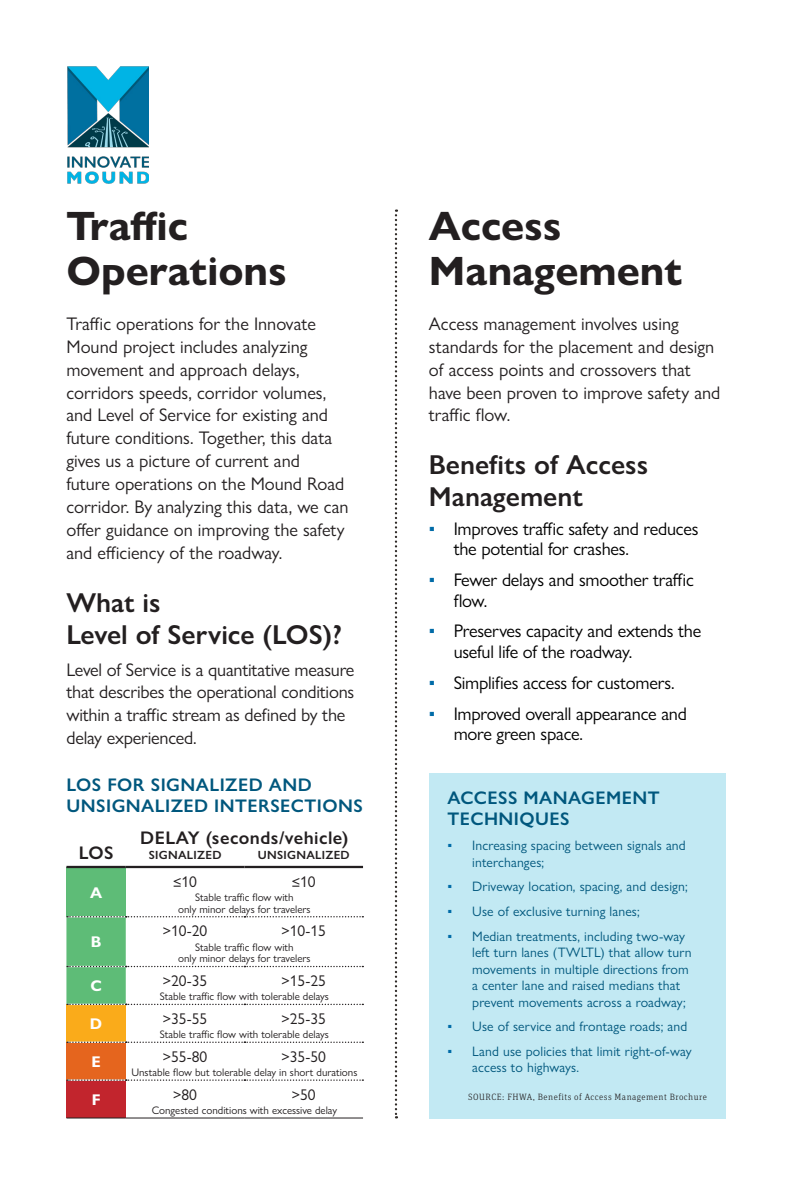
<style>
.page{position:relative;width:792px;height:1188px;background:#fff}
.page>*{position:absolute;margin:0;border:0;box-sizing:border-box;transform-origin:0 0}
.t1{font:700 41.25px/45.8px "Gill Sans Nova";color:#231f20}
.t2{font:600 27.45px/32.1px "Gill Sans Nova";color:#231f20}
.t3{font:18.3px/22.8px "Gill Sans Nova";color:#231f20}
.t4{font:18.3px/20.5px "Gill Sans Nova";letter-spacing:-.015em;color:#000}
.t5{font:600 18.3px/21px "Gill Sans Nova";letter-spacing:.025em;color:#00577d}
.t6{font:600 18.3px "Gill Sans Nova";letter-spacing:.025em;color:#231f20}
.t7{font:15.6px "Gill Sans Nova";color:#231f20}
.t8{font:700 15.6px "Gill Sans Nova";color:#fff}
.t9{font:13.65px/16.5px "Gill Sans Nova";letter-spacing:.01em;color:#00577d}
.t10{font:600 11.85px "Gill Sans Nova";letter-spacing:.025em;color:#231f20}
.t11{font:10.95px/11.9px "Gill Sans Nova";color:#231f20;text-align:center}
.t12{font:300 9.15px "Unit Slab Pro";letter-spacing:.05em;color:#231f20}
.s1{color:#006ba7}
</style>
<div class="page">
<img style="left:67px;top:66px;width:82px;height:117px">
<div style="left:429px;top:773px;width:296px;height:345px;background:#c2e9f3"></div>
<svg style="left:395px;top:210px;width:2px;height:908px"></svg>
<div style="left:66px;top:867px;width:60px;height:50px;background:#5ebc77"></div>
<div style="left:66px;top:1004px;width:60px;height:38px;background:#faab1a"></div>
<div style="left:66px;top:1042px;width:60px;height:38px;background:#e5651e"></div>
<div style="left:66px;top:1080px;width:60px;height:38px;background:#c2252d"></div>
<hr style="left:66px;top:1118px;width:60px;height:1px;background:#231f20">
<hr style="left:126px;top:1118px;width:118px;height:1px;background:#231f20">
<hr style="left:244px;top:1118px;width:119px;height:1px;background:#231f20">
<svg style="left:66px;top:916px;width:297px;height:89px"></svg>
<svg style="left:67px;top:1042px;width:296px;height:1px"></svg>
<svg style="left:67px;top:1079px;width:296px;height:2px"></svg>
<hr style="left:66px;top:866px;width:60px;height:2px;background:#231f20">
<hr style="left:126px;top:866px;width:118px;height:2px;background:#231f20">
<hr style="left:244px;top:866px;width:119px;height:2px;background:#231f20">
<p class="t1" style="left:66px;top:203px;width:222px">Traffic<br>Operations</p>
<p class="t3" style="left:66px;top:312px;width:283px">Traffic operations for the Innovate Mound project includes analyzing movement and approach delays, corridors speeds, corridor volumes, and Level of Service for existing and future conditions. Together, this data gives us a picture of current and<br>future operations on the Mound Road corridor. By analyzing this data, we can offer guidance on improving the safety and efficiency of the roadway.</p>
<p class="t2" style="left:66px;top:587px;width:277px">What is<br>Level of Service (LOS)?</p>
<p class="t3" style="left:66px;top:658px;width:289px">Level of Service is a quantitative measure that describes the operational conditions within a traffic stream as defined by the delay experienced.</p>
<p class="t5" style="left:66px;top:774px;width:298px">LOS FOR SIGNALIZED AND<br>UNSIGNALIZED INTERSECTIONS</p>
<p class="t6" style="left:79px;top:841px;width:36px">LOS</p>
<p class="t6" style="left:140px;top:826px;width:210px">DELAY (seconds/vehicle)</p>
<p class="t10" style="left:149px;top:847px;width:74px">SIGNALIZED</p>
<p class="t10" style="left:258px;top:847px;width:94px">UNSIGNALIZED</p>
<p class="t8" style="left:90px;top:883px;width:14px">A</p>
<p class="t8" style="left:91px;top:932px;width:12px">B</p>
<p class="t7" style="left:173px;top:872px;width:25px">≤10</p>
<p class="t7" style="left:292px;top:872px;width:25px">≤10</p>
<p class="t11" style="left:178px;top:891px;width:134px">Stable traffic flow with<br>only minor delays for travelers</p>
<p class="t7" style="left:163px;top:922px;width:46px">&gt;10-20</p>
<p class="t7" style="left:281px;top:922px;width:46px">&gt;10-15</p>
<p class="t11" style="left:178px;top:941px;width:134px">Stable traffic flow with<br>only minor delays for travelers</p>
<p class="t8" style="left:90px;top:976px;width:13px">C</p>
<p class="t7" style="left:163px;top:971px;width:46px">&gt;20-35</p>
<p class="t7" style="left:281px;top:971px;width:46px">&gt;15-25</p>
<p class="t11" style="left:160px;top:991px;width:171px">Stable traffic flow with tolerable delays</p>
<p class="t8" style="left:90px;top:1014px;width:14px">D</p>
<p class="t7" style="left:163px;top:1009px;width:46px">&gt;35-55</p>
<p class="t7" style="left:281px;top:1009px;width:46px">&gt;25-35</p>
<p class="t11" style="left:160px;top:1028px;width:171px">Stable traffic flow with tolerable delays</p>
<p class="t8" style="left:91px;top:1052px;width:11px">E</p>
<p class="t7" style="left:163px;top:1047px;width:46px">&gt;55-80</p>
<p class="t7" style="left:281px;top:1047px;width:46px">&gt;35-50</p>
<p class="t11" style="left:131px;top:1066px;width:227px">Unstable flow but tolerable delay in short durations</p>
<p class="t8" style="left:92px;top:1090px;width:10px">F</p>
<p class="t7" style="left:173px;top:1085px;width:25px">&gt;80</p>
<p class="t7" style="left:292px;top:1085px;width:25px">&gt;50</p>
<p class="t11" style="left:152px;top:1104px;width:187px">Congested conditions with excessive delay</p>
<p class="t1" style="left:429px;top:203px;width:255px">Access<br>Management</p>
<p class="t3" style="left:429px;top:312px;width:293px">Access management involves using standards for the placement and design of access points and crossovers that have been proven to improve safety and traffic flow.</p>
<p class="t2" style="left:429px;top:448px;width:221px">Benefits of Access<br>Management</p>
<p class="t4" style="left:453px;top:518px;width:246px;text-indent:-25px"><span class="s1">▪</span> Improves traffic safety and reduces the potential for crashes.</p>
<p class="t4" style="left:453px;top:569px;width:242px;text-indent:-25px"><span class="s1">▪</span> Fewer delays and smoother traffic flow.</p>
<p class="t4" style="left:453px;top:621px;width:249px;text-indent:-25px"><span class="s1">▪</span> Preserves capacity and extends the useful life of the roadway.</p>
<p class="t4" style="left:429px;top:672px;width:247px"><span class="s1">▪</span> Simplifies access for customers.</p>
<p class="t4" style="left:453px;top:703px;width:235px;text-indent:-25px"><span class="s1">▪</span> Improved overall appearance and more green space.</p>
<p class="t5" style="left:447px;top:788px;width:214px">ACCESS MANAGEMENT<br>TECHNIQUES</p>
<p class="t9" style="left:472px;top:837px;width:215px;text-indent:-25px"><span class="s1">▪</span> Increasing spacing between signals and interchanges;</p>
<p class="t9" style="left:447px;top:878px;width:242px"><span class="s1">▪</span> Driveway location, spacing, and design;</p>
<p class="t9" style="left:447px;top:903px;width:194px"><span class="s1">▪</span> Use of exclusive turning lanes;</p>
<p class="t9" style="left:472px;top:928px;width:221px;text-indent:-25px"><span class="s1">▪</span> Median treatments, including two-way left turn lanes (TWLTL) that allow turn movements in multiple directions from a center lane and raised medians that prevent movements across a roadway;</p>
<p class="t9" style="left:447px;top:1018px;width:241px"><span class="s1">▪</span> Use of service and frontage roads; and</p>
<p class="t9" style="left:472px;top:1043px;width:221px;text-indent:-25px"><span class="s1">▪</span> Land use policies that limit right-of-way access to highways.</p>
<p class="t12" style="left:468px;top:1091px;width:240px">SOURCE: FHWA, Benefits of Access Management Brochure</p>
</div>
